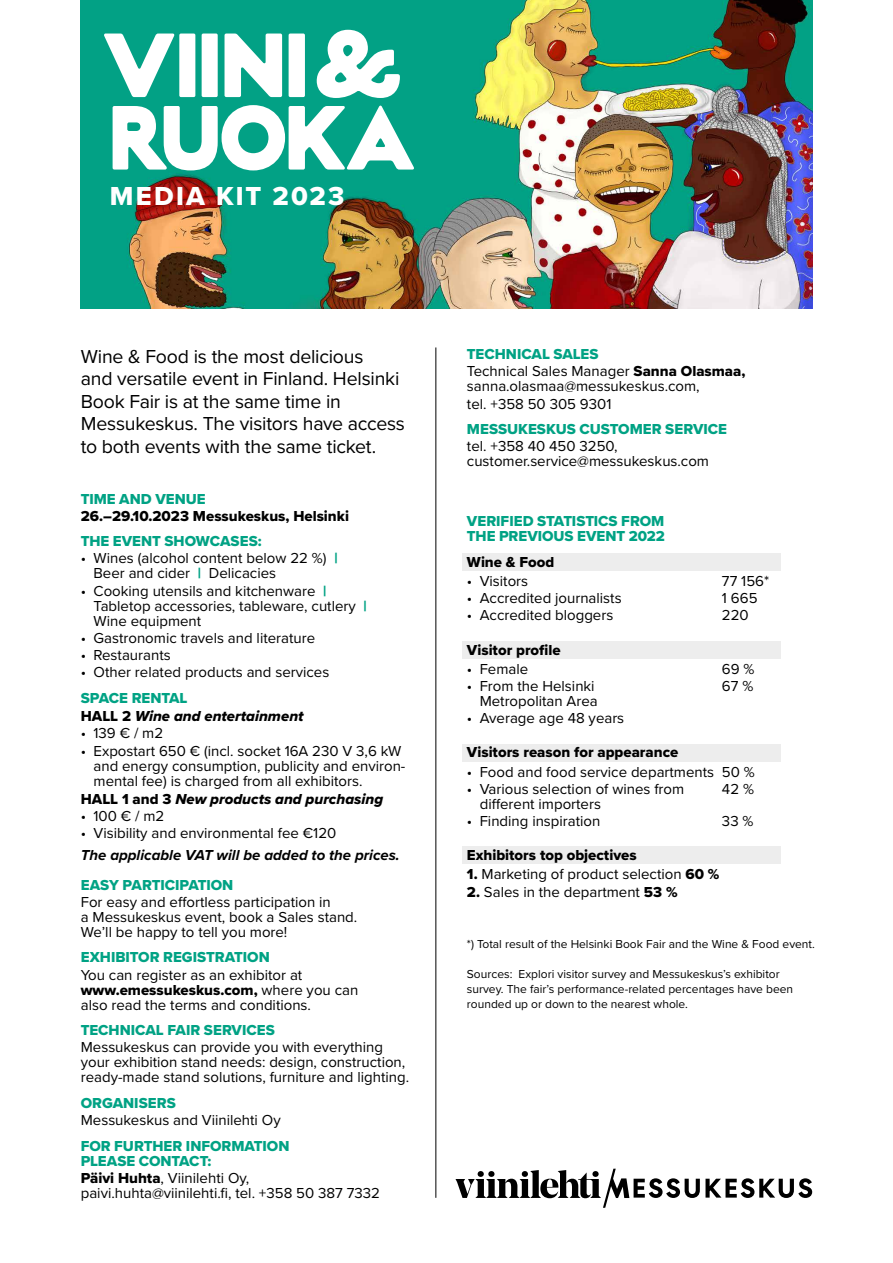
<style>
.page{position:relative;width:893px;height:1263px;background:#fff}
.page>*{position:absolute;margin:0;border:0;box-sizing:border-box;transform-origin:0 0}
.t1{font:27px "Proxima Nova Extrabld";letter-spacing:.08em;color:#fff}
.t2{font:19.5px/22.5px "Proxima Nova";letter-spacing:-.01em;color:#000}
.t3{font:15px/15px "Proxima Nova";color:#000}
.t4{font:15px/15px "Proxima Nova Extrabld";color:#00a284}
.t5{font:15px "Proxima Nova Extrabld";color:#000}
.t6{font:15px "Proxima Nova Extrabld It";color:#000}
.t7{font:italic 700 15px "Proxima Nova";color:#000}
.t8{font:12px/15px "Proxima Nova";color:#000}
.s1{font-family:"Proxima Nova Extrabld";color:#00a284}
.s2{font-family:"Proxima Nova Extrabld"}
.s3{font-family:"Proxima Nova"}
</style>
<div class="page">
<img style="left:81px;top:0;width:731px;height:308px">
<svg style="left:455px;top:1169px;width:357px;height:39px"></svg>
<svg style="left:104px;top:34px;width:71px;height:63px"></svg>
<div style="left:202px;top:34px;width:16px;height:63px;background:#fff;border-radius:2px"></div>
<div style="left:179px;top:34px;width:16px;height:63px;background:#fff;border-radius:2px"></div>
<svg style="left:225px;top:34px;width:57px;height:63px"></svg>
<div style="left:289px;top:34px;width:16px;height:63px;background:#fff;border-radius:2px"></div>
<svg style="left:317px;top:30px;width:83px;height:68px"></svg>
<svg style="left:113px;top:105px;width:301px;height:65px"></svg>
<div style="left:462px;top:642px;width:319px;height:17px;background:#ededed"></div>
<div style="left:462px;top:745px;width:319px;height:17px;background:#ededed"></div>
<div style="left:462px;top:847px;width:319px;height:17px;background:#ededed"></div>
<div style="left:462px;top:553px;width:319px;height:18px;background:#ededed"></div>
<hr style="left:436px;top:347px;width:1px;height:851px;background:#000">
<h1 class="t1" style="left:110px;top:176px;width:236px">MEDIA KIT 2023</h1>
<h2 class="t2" style="left:81px;top:344px;width:326px">Wine &amp; Food is the most delicious<br>and versatile event in Finland. Helsinki Book Fair is at the same time in Messukeskus. The visitors have access to both events with the same ticket.</h2>
<p class="t4" style="left:81px;top:491px;width:126px">TIME AND VENUE</p>
<p class="t5" style="left:81px;top:504px;width:270px">26.–29.10.2023 Messukeskus, Helsinki</p>
<p class="t4" style="left:81px;top:534px;width:182px">THE EVENT SHOWCASES:</p>
<p class="t3" style="left:94px;top:550px;width:246px;text-indent:-13px">• Wines (alcohol content below 22 %) <span class="s1">|<br></span>Beer and cider <span class="s1">|</span> Delicacies</p>
<p class="t3" style="left:94px;top:582px;width:275px;text-indent:-13px">• Cooking utensils and kitchenware <span class="s1">|<br></span>Tabletop accessories, tableware, cutlery <span class="s1">|<br></span>Wine equipment</p>
<p class="t3" style="left:81px;top:629px;width:236px">• Gastronomic travels and literature</p>
<p class="t3" style="left:81px;top:647px;width:91px">• Restaurants</p>
<p class="t3" style="left:81px;top:664px;width:250px">• Other related products and services</p>
<p class="t4" style="left:81px;top:690px;width:108px">SPACE RENTAL</p>
<p class="t6" style="left:81px;top:705px;width:224px"><span class="s2">HALL 2</span> Wine and entertainment</p>
<p class="t3" style="left:81px;top:725px;width:84px">• 139 € / m2</p>
<p class="t3" style="left:94px;top:742px;width:313px;text-indent:-13px">• Expostart 650 € (incl. socket 16A 230 V 3,6 kW and energy consumption, publicity and environ&shy;mental fee) is charged from all exhibitors.</p>
<p class="t6" style="left:81px;top:788px;width:304px"><span class="s2">HALL 1 and 3</span> New products and purchasing</p>
<p class="t3" style="left:81px;top:808px;width:85px">• 100 € / m2</p>
<p class="t3" style="left:81px;top:825px;width:257px">• Visibility and environmental fee €120</p>
<p class="t7" style="left:81px;top:843px;width:320px">The applicable VAT will be added to the prices.</p>
<p class="t4" style="left:81px;top:877px;width:154px">EASY PARTICIPATION</p>
<p class="t3" style="left:81px;top:894px;width:278px">For easy and effortless participation in<br>a Messukeskus event, book a Sales stand.<br>We’ll be happy to tell you more!</p>
<p class="t4" style="left:81px;top:950px;width:191px">EXHIBITOR REGISTRATION</p>
<p class="t3" style="left:81px;top:966px;width:223px">You can register as an exhibitor at</p>
<p class="t5" style="left:81px;top:978px;width:279px">www.emessukeskus.com, <span class="s3">where you can</span></p>
<p class="t3" style="left:81px;top:996px;width:232px">also read the terms and conditions.</p>
<p class="t4" style="left:81px;top:1022px;width:196px">TECHNICAL FAIR SERVICES</p>
<p class="t3" style="left:81px;top:1039px;width:330px">Messukeskus can provide you with everything your exhibition stand needs: design, construction, ready-made stand solutions, furniture and lighting.</p>
<p class="t4" style="left:81px;top:1095px;width:96px">ORGANISERS</p>
<p class="t3" style="left:81px;top:1112px;width:201px">Messukeskus and Viinilehti Oy</p>
<p class="t4" style="left:81px;top:1138px;width:210px">FOR FURTHER INFORMATION<br>PLEASE CONTACT:</p>
<p class="t3" style="left:81px;top:1170px;width:301px"><span class="s2">Päivi Huhta</span>, Viinilehti Oy, paivi.huhta@viinilehti.fi, tel. +358 50 387 7332</p>
<p class="t4" style="left:467px;top:347px;width:133px">TECHNICAL SALES</p>
<p class="t3" style="left:467px;top:363px;width:280px">Technical Sales Manager <span class="s2">Sanna Olasmaa, </span>sanna.olasmaa@messukeskus.com,</p>
<p class="t3" style="left:467px;top:395px;width:146px">tel. +358 50 305 9301</p>
<p class="t4" style="left:467px;top:421px;width:262px">MESSUKESKUS CUSTOMER SERVICE</p>
<p class="t3" style="left:467px;top:438px;width:244px">tel. +358 40 450 3250, customer.service@messukeskus.com</p>
<p class="t4" style="left:467px;top:513px;width:199px">VERIFIED STATISTICS FROM<br>THE PREVIOUS EVENT 2022</p>
<p class="t5" style="left:467px;top:551px;width:89px">Wine &amp; Food</p>
<p class="t3" style="left:467px;top:573px;width:63px">• Visitors</p>
<p class="t3" style="left:722px;top:573px;width:49px">77 156*</p>
<p class="t3" style="left:467px;top:590px;width:162px">• Accredited journalists  </p>
<p class="t3" style="left:722px;top:590px;width:37px">1 665</p>
<p class="t3" style="left:467px;top:607px;width:148px">• Accredited bloggers</p>
<p class="t3" style="left:722px;top:607px;width:28px">220</p>
<p class="t5" style="left:467px;top:638px;width:95px">Visitor profile</p>
<p class="t3" style="left:467px;top:661px;width:63px">• Female</p>
<p class="t3" style="left:722px;top:661px;width:34px">69 %</p>
<p class="t3" style="left:467px;top:678px;width:129px">• From the Helsinki</p>
<p class="t3" style="left:722px;top:678px;width:33px">67 %</p>
<p class="t3" style="left:480px;top:693px;width:125px">Metropolitan Area  </p>
<p class="t3" style="left:467px;top:710px;width:159px">• Average age 48 years</p>
<p class="t5" style="left:467px;top:741px;width:213px">Visitors reason for appearance</p>
<p class="t3" style="left:467px;top:763px;width:289px">• Food and food service departments 50 %</p>
<p class="t3" style="left:467px;top:781px;width:219px">• Various selection of wines from</p>
<p class="t3" style="left:722px;top:781px;width:34px">42 %</p>
<p class="t3" style="left:480px;top:796px;width:123px">different importers</p>
<p class="t3" style="left:467px;top:813px;width:135px">• Finding inspiration</p>
<p class="t3" style="left:722px;top:813px;width:33px">33 %</p>
<p class="t5" style="left:467px;top:844px;width:171px">Exhibitors top objectives</p>
<p class="t3" style="left:467px;top:866px;width:254px"><span class="s2">1.</span> Marketing of product selection <span class="s2">60 %</span></p>
<p class="t3" style="left:467px;top:883px;width:212px"><span class="s2">2.</span> Sales in the department <span class="s2">53 %</span></p>
<p class="t8" style="left:467px;top:936px;width:349px">*) Total result of the Helsinki Book Fair and the Wine &amp; Food event.</p>
<p class="t8" style="left:467px;top:966px;width:328px">Sources: Explori visitor survey and Messukeskus’s exhibitor survey. The fair’s performance-related percentages have been rounded up or down to the nearest whole.</p>
</div>
